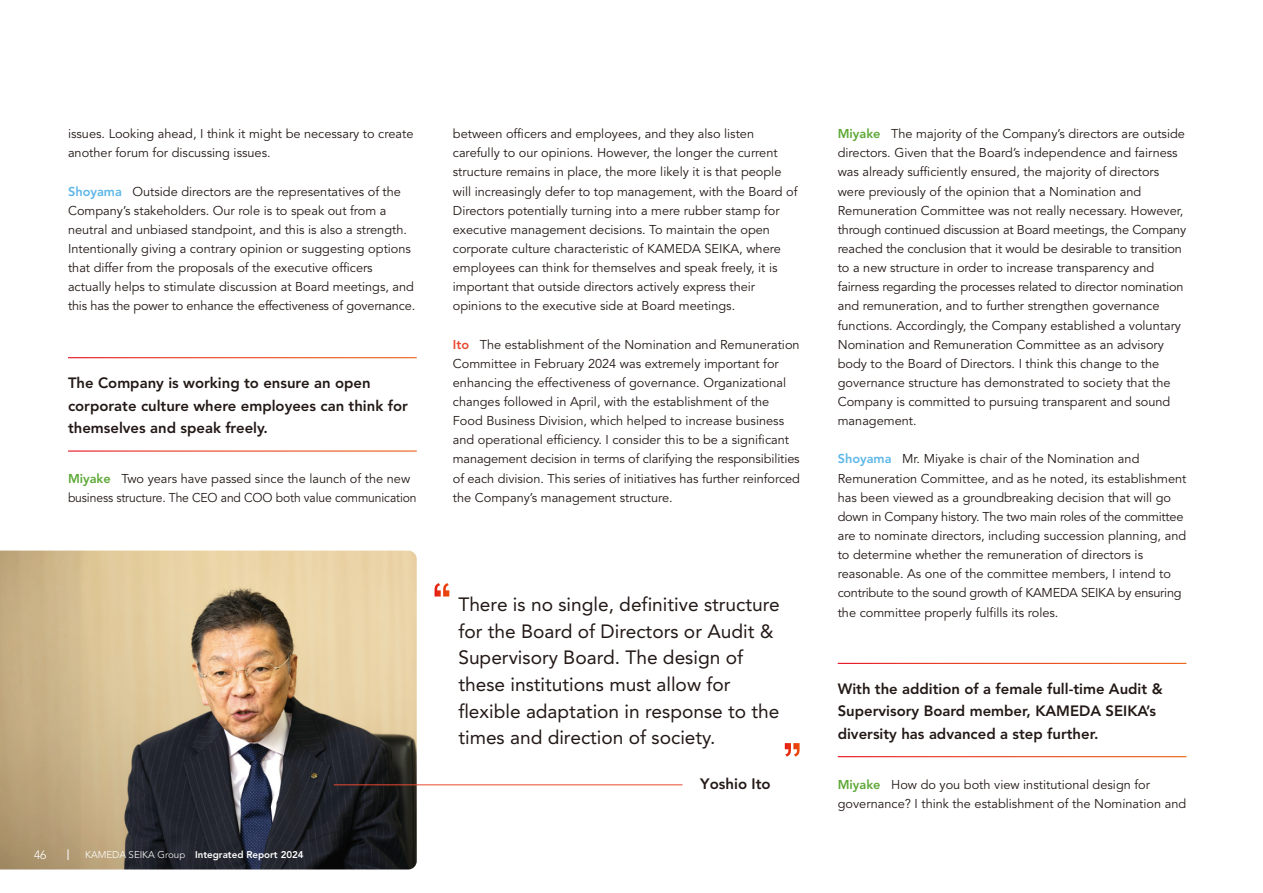
<style>
.page{position:relative;width:1263px;height:893px;background:#fff}
.page>*{position:absolute;margin:0;border:0;box-sizing:border-box;transform-origin:0 0}
.t1{font:54.45px "Hira Kaku Std W4";color:#fff}
.t2{font:19.2px/26.5px "Avenir LT Std";color:#231916}
.t3{font:800 15px "Avenir LT Std";color:#231916}
.t4{font:800 14.85px/22.4px "Avenir LT Std";color:#231916}
.t5{font:12.75px/19.2px "Avenir LT Std";color:#231916}
.t6{font:300 12px "Avenir LT Std";color:#fff}
.t7{font:800 9.75px "Avenir LT Std";color:#fff}
.s1{font-weight:800;color:#5eb7e8}
.s2{font-weight:800;color:#5da836}
.s3{font-weight:800;color:#e94931}
.s4{font-weight:300}
</style>
<div class="page">
<img style="left:0;top:551px;width:417px;height:318px">
<hr style="left:334px;top:785px;width:348px;height:1px;background:#e94931">
<p class="t5" style="left:68px;top:125px;width:347px">issues. Looking ahead, I think it might be necessary to create another forum for discussing issues.</p>
<p class="t5" style="left:68px;top:182px;width:349px"><span class="s1">Shoyama</span> Outside directors are the representatives of the Company’s stakeholders. Our role is to speak out from a neutral and unbiased standpoint, and this is also a strength.<br>Intentionally giving a contrary opinion or suggesting options that differ from the proposals of the executive officers actually helps to stimulate discussion at Board meetings, and this has the power to enhance the effectiveness of governance.</p>
<p class="t4" style="left:68px;top:372px;width:341px">The Company is working to ensure an open corporate culture where employees can think for themselves and speak freely.</p>
<p class="t5" style="left:68px;top:469px;width:350px"><span class="s2">Miyake</span> Two years have passed since the launch of the new business structure. The CEO and COO both value communication</p>
<p class="t5" style="left:453px;top:125px;width:346px">between officers and employees, and they also listen carefully to our opinions. However, the longer the current structure remains in place, the more likely it is that people will increasingly defer to top management, with the Board of Directors potentially turning into a mere rubber stamp for executive management decisions. To maintain the open corporate culture characteristic of KAMEDA SEIKA, where employees can think for themselves and speak freely, it is important that outside directors actively express their opinions to the executive side at Board meetings.</p>
<p class="t5" style="left:453px;top:335px;width:348px"><span class="s3">Ito</span> The establishment of the Nomination and Remuneration Committee in February 2024 was extremely important for enhancing the effectiveness of governance. Organizational changes followed in April, with the establishment of the Food Business Division, which helped to increase business and operational efficiency. I consider this to be a significant management decision in terms of clarifying the responsibilities of each division. This series of initiatives has further reinforced the Company’s management structure.</p>
<p class="t6" style="left:34px;top:847px;width:14px">46</p>
<p class="t7" style="left:85px;top:849px;width:220px"><span class="s4">KAMEDA SEIKA Group</span> Integrated Report 2024</p>
<h1 class="t1" style="left:431px;top:564px;width:24px">“</h1>
<h2 class="t2" style="left:458px;top:591px;width:323px">There is no single, definitive structure for the Board of Directors or Audit &amp; Supervisory Board. The design of these institutions must allow for flexible adaptation in response to the times and direction of society.</h2>
<h1 class="t1" style="left:781px;top:723px;width:24px">”</h1>
<p class="t3" style="left:700px;top:775px;width:72px">Yoshio Ito</p>
<p class="t5" style="left:838px;top:125px;width:350px"><span class="s2">Miyake</span> The majority of the Company’s directors are outside directors. Given that the Board’s independence and fairness was already sufficiently ensured, the majority of directors were previously of the opinion that a Nomination and Remuneration Committee was not really necessary. However, through continued discussion at Board meetings, the Company reached the conclusion that it would be desirable to transition to a new structure in order to increase transparency and fairness regarding the processes related to director nomination and remuneration, and to further strengthen governance functions. Accordingly, the Company established a voluntary Nomination and Remuneration Committee as an advisory body to the Board of Directors. I think this change to the governance structure has demonstrated to society that the Company is committed to pursuing transparent and sound management.</p>
<p class="t5" style="left:838px;top:450px;width:350px"><span class="s1">Shoyama</span> Mr. Miyake is chair of the Nomination and Remuneration Committee, and as he noted, its establishment has been viewed as a groundbreaking decision that will go down in Company history. The two main roles of the committee are to nominate directors, including succession planning, and to determine whether the remuneration of directors is reasonable. As one of the committee members, I intend to contribute to the sound growth of KAMEDA SEIKA by ensuring the committee properly fulfills its roles.</p>
<p class="t4" style="left:838px;top:678px;width:326px">With the addition of a female full-time Audit &amp;<br>Supervisory Board member, KAMEDA SEIKA’s diversity has advanced a step further.</p>
<p class="t5" style="left:838px;top:775px;width:350px"><span class="s2">Miyake</span> How do you both view institutional design for governance? I think the establishment of the Nomination and</p>
</div>
